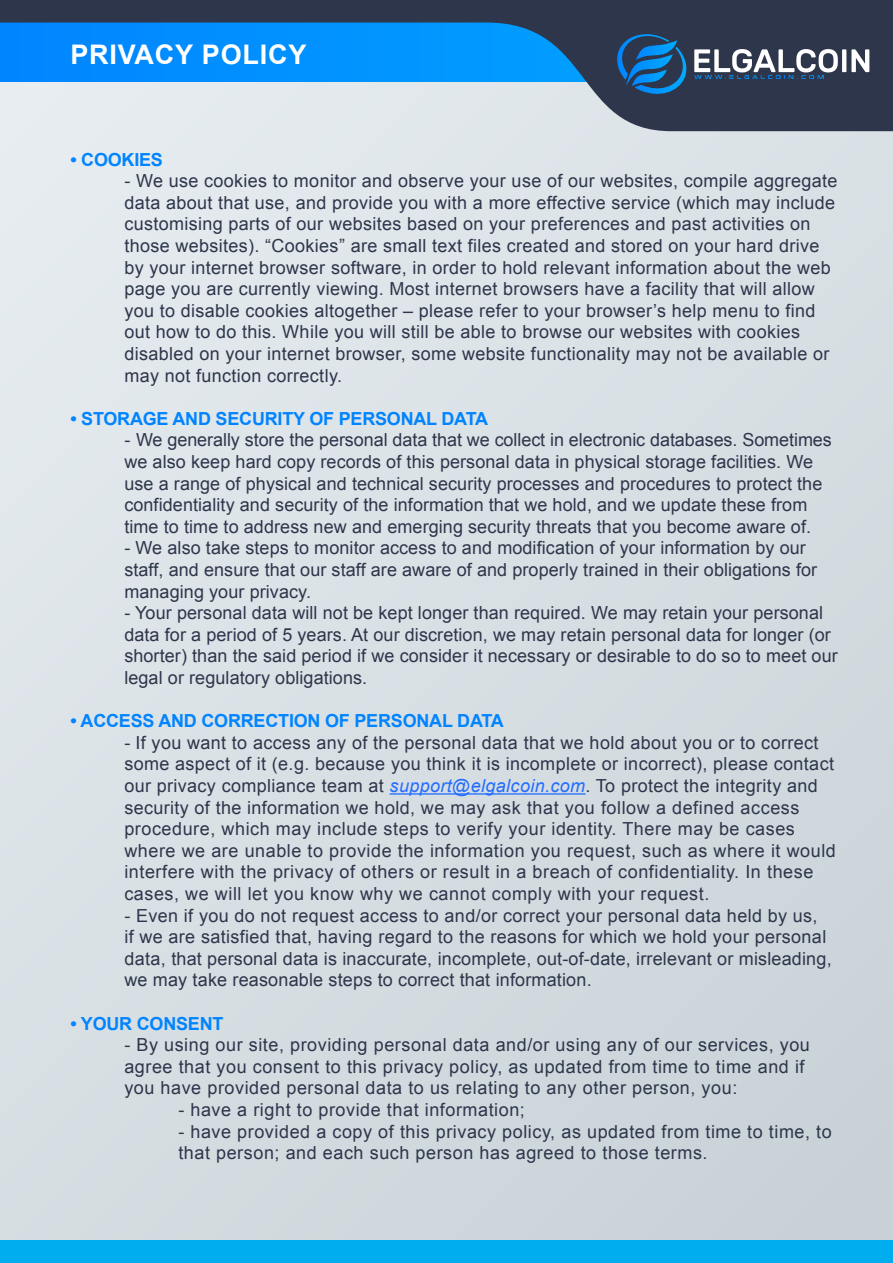
<style>
.page{position:relative;width:893px;height:1263px;background:#d8dfe4}
.page>*{position:absolute;margin:0;border:0;box-sizing:border-box;transform-origin:0 0}
.t1{font:700 27px "Arial";letter-spacing:.03em;color:#fff}
.t2{font:18px/21.6px "Arial";letter-spacing:.02em;color:#2d364b}
.t3{font:700 18px "Arial";letter-spacing:-.01em;color:#0184ff}
.s1{font-style:italic;color:#246dff}
</style>
<div class="page">
<svg style="left:0;top:0;width:893px;height:131px"></svg>
<div style="left:0;top:1240px;width:893px;height:23px;background:#00adee"></div>
<svg style="left:615px;top:32px;width:254px;height:66px;background:#3f5571"></svg>
<hr style="left:390px;top:793px;width:196px;height:2px;background:#246dff">
<h1 class="t1" style="left:70px;top:37px;width:238px">PRIVACY POLICY</h1>
<p class="t3" style="left:70px;top:147px;width:94px">• COOKIES</p>
<p class="t2" style="left:124px;top:170px;width:715px">- We use cookies to monitor and observe your use of our websites, compile aggregate data about that use, and provide you with a more effective service (which may include customising parts of our websites based on your preferences and past activities on those websites). “Cookies” are small text files created and stored on your hard drive by your internet browser software, in order to hold relevant information about the web page you are currently viewing. Most internet browsers have a facility that will allow you to disable cookies altogether – please refer to your browser’s help menu to find out how to do this. While you will still be able to browse our websites with cookies disabled on your internet browser, some website functionality may not be available or may not function correctly.</p>
<p class="t3" style="left:70px;top:407px;width:419px">• STORAGE AND SECURITY OF PERSONAL DATA</p>
<p class="t2" style="left:124px;top:429px;width:709px">- We generally store the personal data that we collect in electronic databases. Sometimes we also keep hard copy records of this personal data in physical storage facilities. We use a range of physical and technical security processes and procedures to protect the confidentiality and security of the information that we hold, and we update these from time to time to address new and emerging security threats that you become aware of.</p>
<p class="t2" style="left:124px;top:537px;width:694px">- We also take steps to monitor access to and modification of your information by our staff, and ensure that our staff are aware of and properly trained in their obligations for managing your privacy.</p>
<p class="t2" style="left:124px;top:602px;width:715px">- Your personal data will not be kept longer than required. We may retain your personal data for a period of 5 years. At our discretion, we may retain personal data for longer (or shorter) than the said period if we consider it necessary or desirable to do so to meet our legal or regulatory obligations.</p>
<p class="t3" style="left:70px;top:709px;width:435px">• ACCESS AND CORRECTION OF PERSONAL DATA</p>
<p class="t2" style="left:124px;top:732px;width:713px">- If you want to access any of the personal data that we hold about you or to correct some aspect of it (e.g. because you think it is incomplete or incorrect), please contact our privacy compliance team at <span class="s1">support@elgalcoin.com</span>. To protect the integrity and security of the information we hold, we may ask that you follow a defined access procedure, which may include steps to verify your identity. There may be cases where we are unable to provide the information you request, such as where it would interfere with the privacy of others or result in a breach of confidentiality. In these cases, we will let you know why we cannot comply with your request.</p>
<p class="t2" style="left:124px;top:905px;width:709px">- Even if you do not request access to and/or correct your personal data held by us,<br>if we are satisfied that, having regard to the reasons for which we hold your personal data, that personal data is inaccurate, incomplete, out-of-date, irrelevant or misleading, we may take reasonable steps to correct that information.</p>
<p class="t3" style="left:70px;top:1011px;width:155px">• YOUR CONSENT</p>
<p class="t2" style="left:124px;top:1034px;width:687px">- By using our site, providing personal data and/or using any of our services, you agree that you consent to this privacy policy, as updated from time to time and if you have provided personal data to us relating to any other person, you:</p>
<p class="t2" style="left:178px;top:1099px;width:348px">- have a right to provide that information;</p>
<p class="t2" style="left:178px;top:1121px;width:655px">- have provided a copy of this privacy policy, as updated from time to time, to that person; and each such person has agreed to those terms.</p>
</div>
